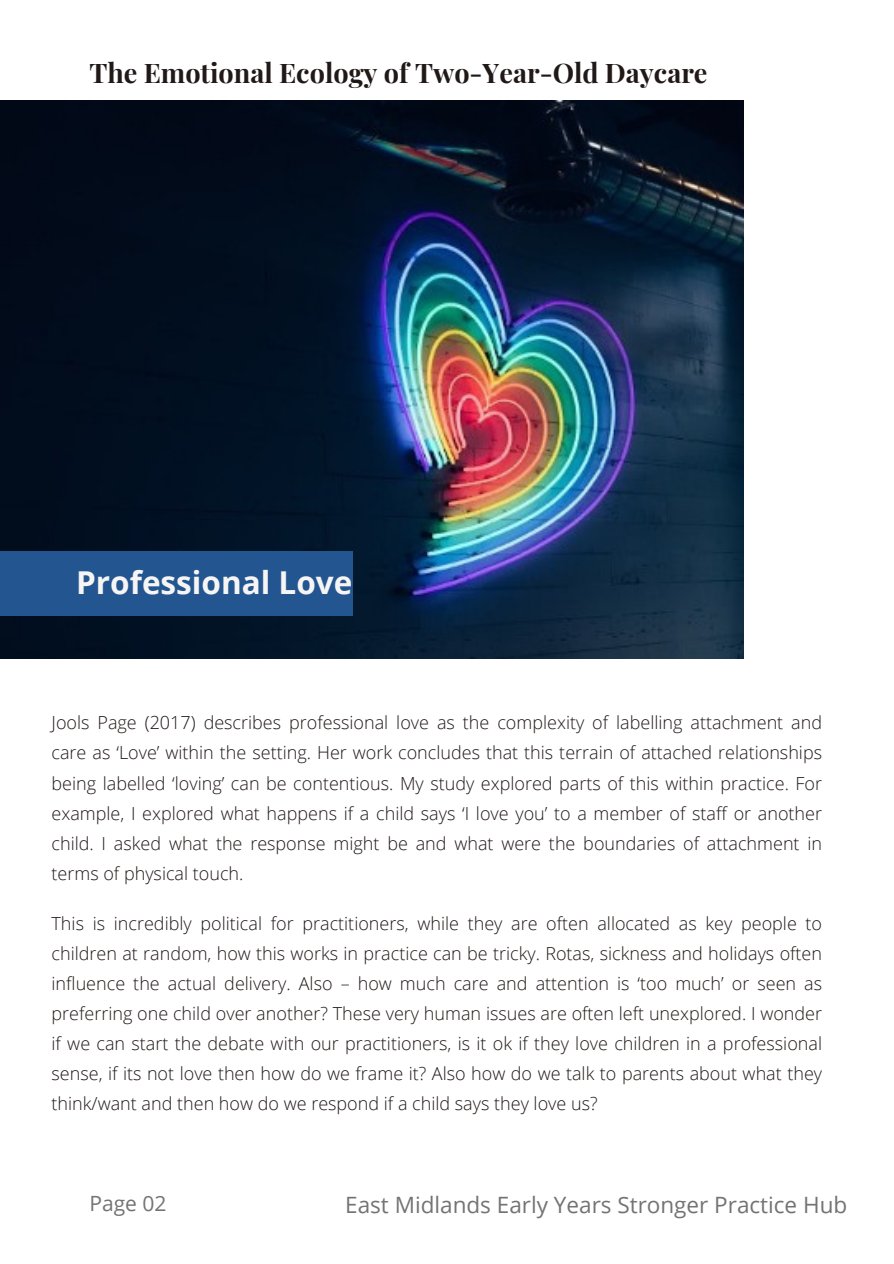
<style>
.page{position:relative;width:894px;height:1264px;background:#fff}
.page>*{position:absolute;margin:0;border:0;box-sizing:border-box;transform-origin:0 0}
.t1{font:700 31.5px "Open Sans";color:#f6f5f4}
.t2{font:700 27px "Playfair Display";color:#201917}
.t3{font:22.5px "Open Sans";color:#737373}
.t4{font:21px "Open Sans";color:#737373}
.t5{font:300 18px/30px "Open Sans";color:#201917;text-align:justify}
</style>
<div class="page">
<img style="left:0;top:101px;width:742px;height:558px">
<div style="left:0;top:551px;width:352px;height:65px;background:#235690"></div>
<p class="t2" style="left:89px;top:54px;width:619px">The Emotional Ecology of Two-Year-Old Daycare</p>
<h1 class="t1" style="left:76px;top:560px;width:277px">Professional Love</h1>
<p class="t5" style="left:52px;top:707px;width:771px">Jools Page (2017) describes professional love as the complexity of labelling attachment and care as ‘Love’ within the setting. Her work concludes that this terrain of attached relationships being labelled ‘loving’ can be contentious. My study explored parts of this within practice. For example, I explored what happens if a child says ‘I love you’ to a member of staff or another child. I asked what the response might be and what were the boundaries of attachment in terms of physical touch.</p>
<h3 class="t5" style="left:52px;top:907px;width:771px">This is incredibly political for practitioners, while they are often allocated as key people to children at random, how this works in practice can be tricky. Rotas, sickness and holidays often influence the actual delivery. Also – how much care and attention is ‘too much’ or seen as preferring one child over another? These very human issues are often left unexplored. I wonder if we can start the debate with our practitioners, is it ok if they love children in a professional sense, if its not love then how do we frame it? Also how do we talk to parents about what they think/want and then how do we respond if a child says they love us?</h3>
<p class="t4" style="left:89px;top:1188px;width:79px">Page 02</p>
<h3 class="t3" style="left:345px;top:1189px;width:503px">East Midlands Early Years Stronger Practice Hub</h3>
</div>
